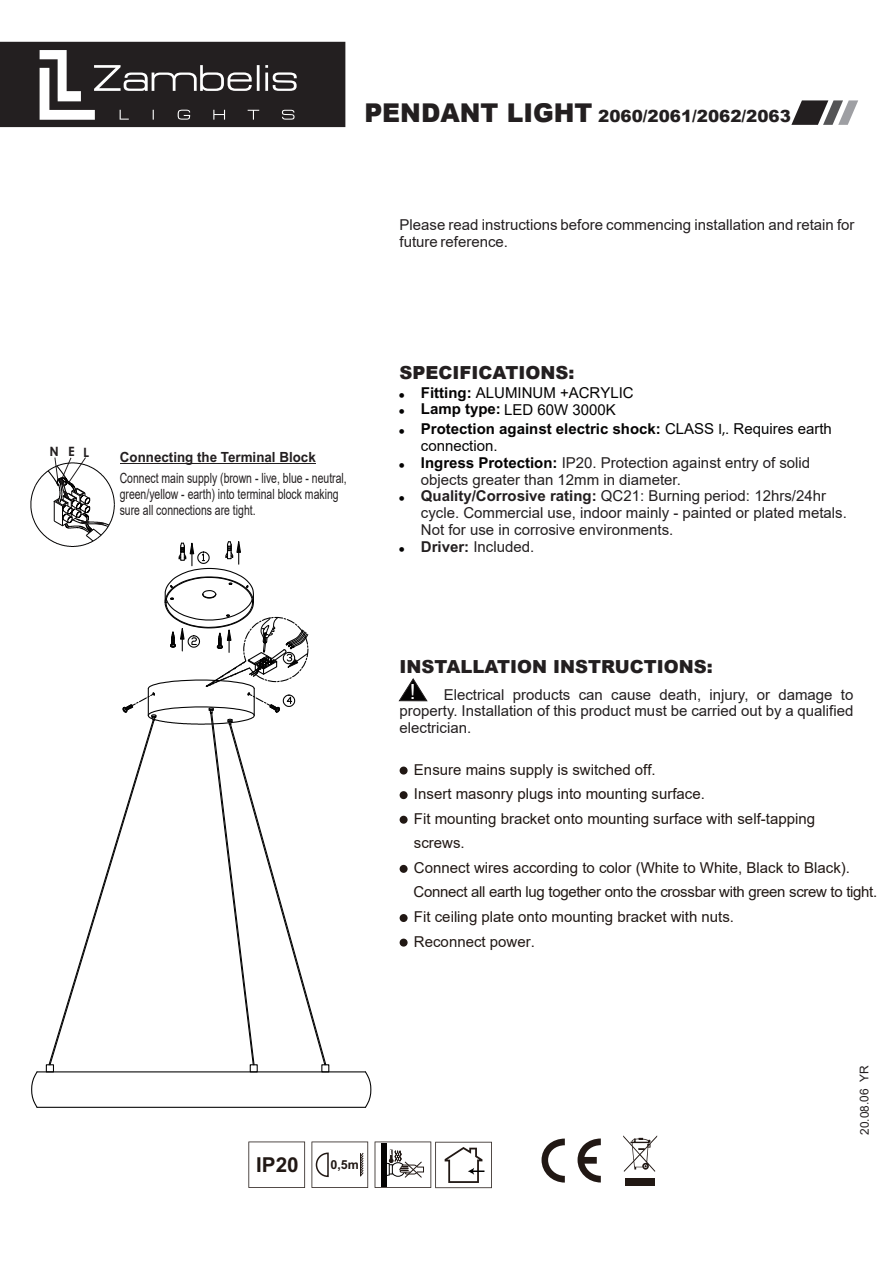
<style>
.page{position:relative;width:893px;height:1263px;background:#fff}
.page>*{position:absolute;margin:0;border:0;box-sizing:border-box;transform-origin:0 0}
.t1{font:900 25.95px "Arial";color:#231f20;scale:.96 1}
.t2{font:20.85px "Arial";color:#fff}
.t3{font:700 20.55px "Arial";color:#211814}
.t4{font:900 18px "Arial";color:#231f20}
.t5{font:900 16.8px "Arial";color:#231f20}
.t6{font:15px/16.8px "Arial";color:#231f20}
.t7{font:15px/24.6px "Arial";color:#211814}
.t8{font:15px/17px "Arial";color:#040303}
.t9{font:14.1px/15.8px "Arial";color:#231f20;scale:.74 1}
.t10{font:700 14.1px "Arial";color:#231f20;scale:.95 1}
.t11{font:600 12.9px "Avant Garde IT Cby BT";color:#231f20}
.t12{font:700 12.45px "Arial";color:#211814}
.t13{font:12px "Arial";letter-spacing:-.01em;color:#231f20}
.s1{font-weight:700}
.s2{font-weight:700;color:#040303}
.s3{color:#040303}
.s4{font-family:"Myriad Pro";color:#040303}
</style>
<div class="page">
<div style="left:0;top:43px;width:345px;height:83px;background:#231f20"></div>
<div style="left:0;top:42px;width:345px;height:85px;border:2px solid #231f20"></div>
<svg style="left:399px;top:678px;width:28px;height:23px"></svg>
<svg style="left:40px;top:50px;width:257px;height:70px"></svg>
<svg style="left:791px;top:100px;width:67px;height:25px"></svg>
<svg style="left:577px;top:1138px;width:24px;height:44px"></svg>
<svg style="left:542px;top:1138px;width:23px;height:44px"></svg>
<div style="left:625px;top:1178px;width:29px;height:8px;background:#211814"></div>
<svg style="left:623px;top:1135px;width:34px;height:37px"></svg>
<svg style="left:311px;top:1141px;width:57px;height:47px"></svg>
<svg style="left:248px;top:1141px;width:57px;height:47px"></svg>
<svg style="left:375px;top:1141px;width:117px;height:47px"></svg>
<div style="left:400px;top:791px;width:8px;height:8px;background:#211814;border-radius:50%"></div>
<div style="left:400px;top:766px;width:8px;height:8px;background:#211814;border-radius:50%"></div>
<div style="left:400px;top:816px;width:8px;height:8px;background:#211814;border-radius:50%"></div>
<div style="left:400px;top:914px;width:8px;height:8px;background:#211814;border-radius:50%"></div>
<div style="left:400px;top:865px;width:8px;height:8px;background:#211814;border-radius:50%"></div>
<div style="left:400px;top:938px;width:8px;height:8px;background:#211814;border-radius:50%"></div>
<hr style="left:37px;top:1107px;width:328px;height:1px;background:#030303">
<hr style="left:37px;top:1071px;width:328px;height:1px;background:#030303">
<div style="left:321px;top:1064px;width:8px;height:8px;border:1px solid #030303"></div>
<svg style="left:364px;top:1071px;width:8px;height:37px"></svg>
<svg style="left:31px;top:457px;width:296px;height:651px"></svg>
<h1 class="t1" style="left:364px;top:94px;width:239px">PENDANT LIGHT</h1>
<p class="t5" style="left:598px;top:103px;width:194px">2060/2061/2062/2063</p>
<p class="t6" style="left:400px;top:216px;width:456px">Please read instructions before commencing installation and retain for future reference.</p>
<p class="t11" style="left:50px;top:444px;width:41px">NEL</p>
<p class="t10" style="left:120px;top:449px;width:208px">Connecting the Terminal Block</p>
<p class="t9" style="left:120px;top:471px;width:308px">Connect main supply (brown - live, blue - neutral, green/yellow - earth) into terminal block making sure all connections are tight.</p>
<p class="t4" style="left:400px;top:360px;width:176px">SPECIFICATIONS:</p>
<p class="t8" style="left:421px;top:384px;width:214px"><span class="s1">Fitting:</span> ALUMINUM +ACRYLIC<br><span class="s1">Lamp type:</span> LED 60W 3000K</p>
<p class="t6" style="left:421px;top:421px;width:427px"><span class="s2">Protection against electric shock:</span> <span class="s3">CLASS</span> <span class="s4">I,</span><span class="s3">. Requires earth connection.<br></span><span class="s2">Ingress Protection:</span> IP20. Protection against entry of solid objects greater than 12mm in diameter.<br><span class="s1">Quality/Corrosive rating:</span> QC21: Burning period: 12hrs/24hr cycle. Commercial use, indoor mainly - painted or plated metals.<br>Not for use in corrosive environments.<br><span class="s1">Driver:</span> Included.</p>
<p class="t4" style="left:400px;top:653px;width:315px">INSTALLATION INSTRUCTIONS:</p>
<h2 class="t2" style="left:410px;top:677px;width:7px">!</h2>
<p class="t6" style="left:400px;top:686px;width:455px;text-align:justify;text-indent:44px">Electrical products can cause death, injury, or damage to property. Installation of this product must be carried out by a qualified electrician.</p>
<p class="t7" style="left:414px;top:757px;width:465px">Ensure mains supply is switched off.<br>Insert masonry plugs into mounting surface.<br>Fit mounting bracket onto mounting surface with self-tapping<br>screws.<br>Connect wires according to color (White to White, Black to Black).<br>Connect all earth lug together onto the crossbar with green screw to tight.<br>Fit ceiling plate onto mounting bracket with nuts.<br>Reconnect power.</p>
<h3 class="t3" style="left:256px;top:1152px;width:44px">IP20</h3>
<p class="t12" style="left:330px;top:1158px;width:30px">0,5m</p>
<p class="t13" style="left:856px;top:1135px;width:71px;rotate:-90deg">20.08.06 YR</p>
</div>
